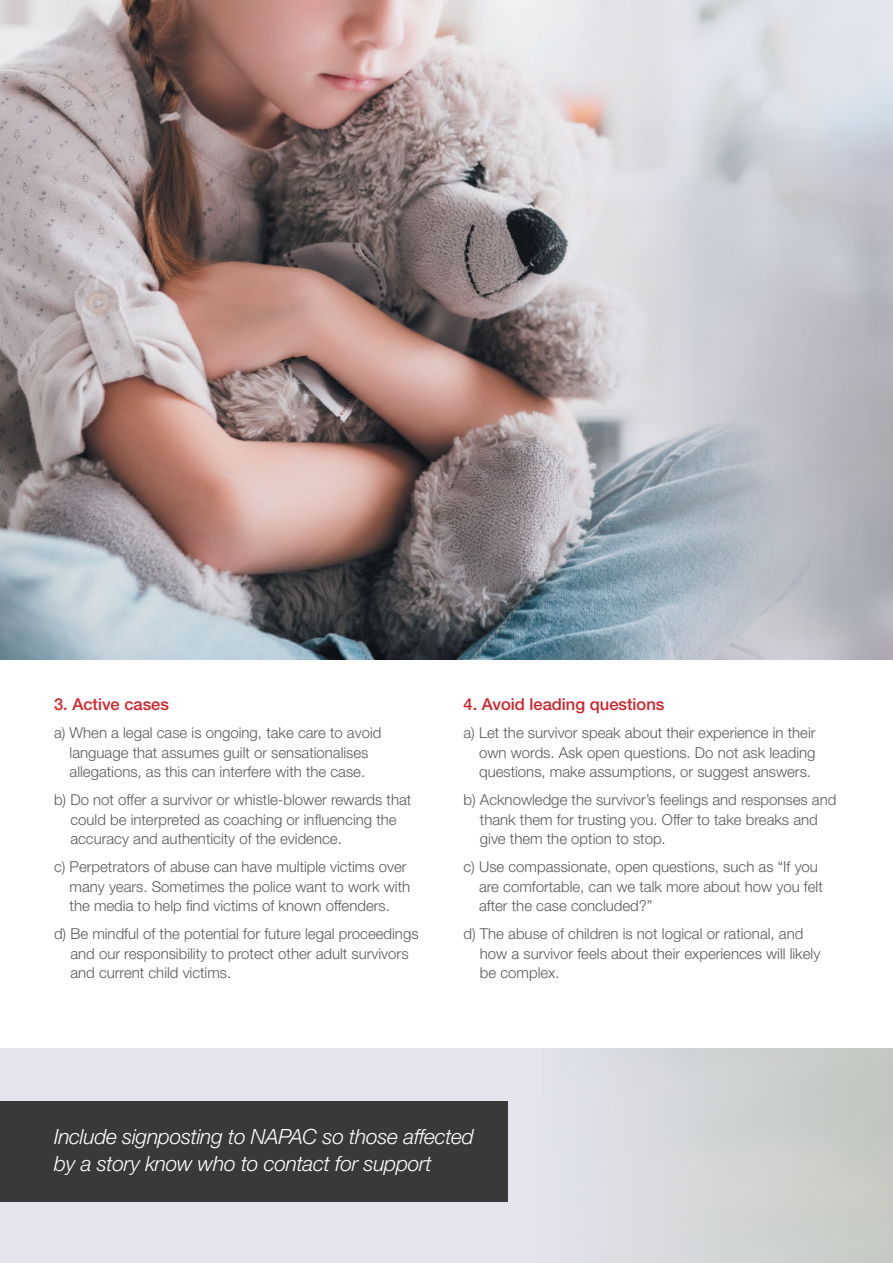
<style>
.page{position:relative;width:893px;height:1263px;background:#e3e4ee}
.page>*{position:absolute;margin:0;border:0;box-sizing:border-box;transform-origin:0 0}
.t1{font:italic 300 21px/27px "Helvetica Neue";letter-spacing:-.015em;color:#fff}
.t2{font:500 16.5px "Helvetica Neue";color:#d2232a}
.t3{font:300 15px/19.5px "Helvetica Neue";color:#58595b}
</style>
<div class="page">
<img style="left:541px;top:1047px;width:352px;height:216px">
<div style="left:0;top:1100px;width:507px;height:101px;background:#38393b"></div>
<img style="left:0;top:0;width:893px;height:660px">
<div style="left:0;top:660px;width:893px;height:387px;background:#fff"></div>
<p class="t2" style="left:54px;top:694px;width:116px">3. Active cases</p>
<p class="t3" style="left:54px;top:723px;width:329px;text-align:center">a) When a legal case is ongoing, take care to avoid language that assumes guilt or sensationalises allegations, as this can interfere with the case.</p>
<p class="t3" style="left:70px;top:790px;width:342px;text-indent:-16px">b) Do not offer a survivor or whistle-blower rewards that could be interpreted as coaching or influencing the accuracy and authenticity of the evidence.</p>
<p class="t3" style="left:70px;top:857px;width:342px;text-indent:-16px">c) Perpetrators of abuse can have multiple victims over many years. Sometimes the police want to work with the media to help find victims of known offenders.</p>
<p class="t3" style="left:70px;top:924px;width:350px;text-indent:-16px">d) Be mindful of the potential for future legal proceedings and our responsibility to protect other adult survivors and current child victims.</p>
<p class="t2" style="left:463px;top:694px;width:202px">4. Avoid leading questions</p>
<p class="t3" style="left:479px;top:723px;width:338px;text-align:justify;text-indent:-16px">a) Let the survivor speak about their experience in their own words. Ask open questions. Do not ask leading questions, make assumptions, or suggest answers.</p>
<p class="t3" style="left:480px;top:790px;width:358px;text-indent:-16px">b) Acknowledge the survivor’s feelings and responses and thank them for trusting you. Offer to take breaks and give them the option to stop.</p>
<p class="t3" style="left:479px;top:857px;width:345px;text-indent:-16px">c) Use compassionate, open questions, such as “If you are comfortable, can we talk more about how you felt after the case concluded?”</p>
<p class="t3" style="left:480px;top:924px;width:342px;text-indent:-16px">d) The abuse of children is not logical or rational, and how a survivor feels about their experiences will likely be complex.</p>
<h1 class="t1" style="left:54px;top:1122px;width:421px">Include signposting to NAPAC so those affected by a story know who to contact for support</h1>
</div>
